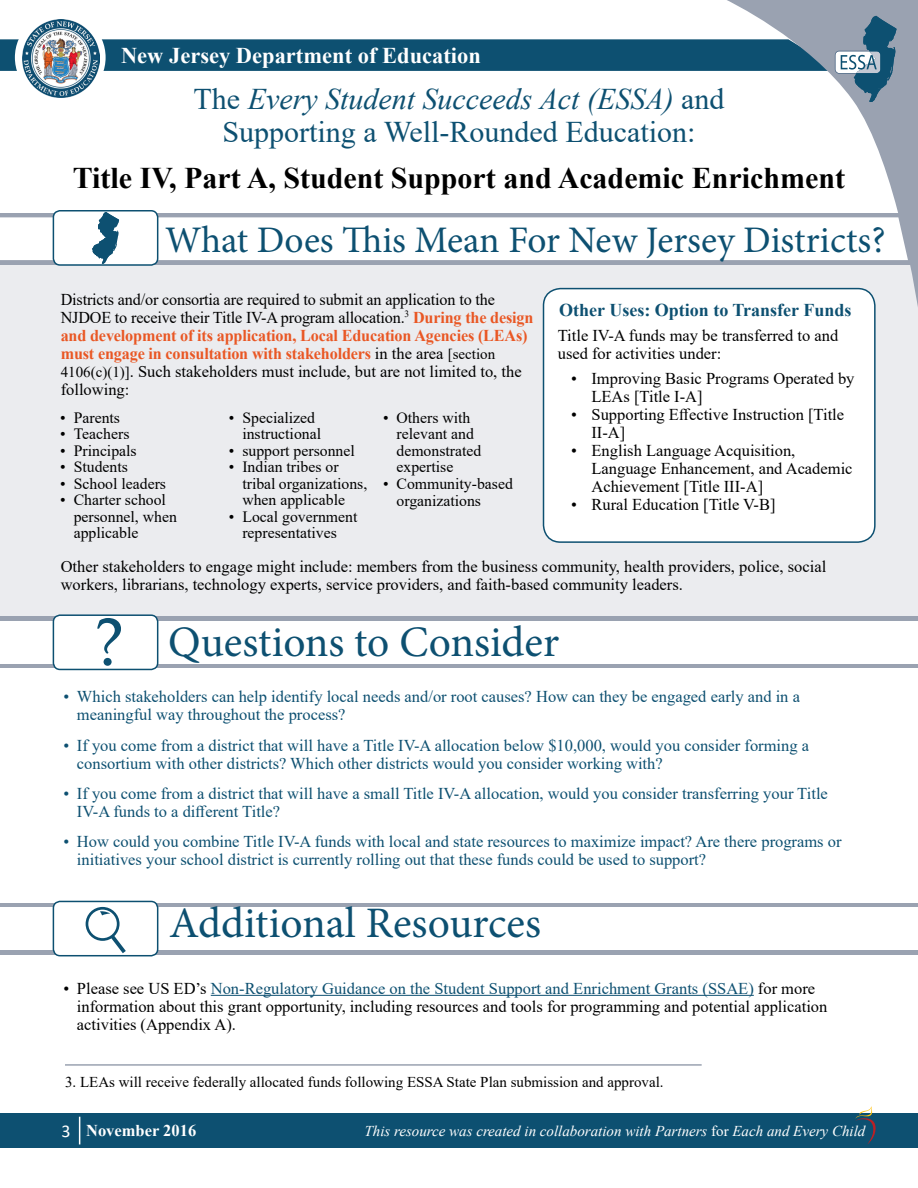
<style>
.page{position:relative;width:918px;height:1188px;background:#fff}
.page>*{position:absolute;margin:0;border:0;box-sizing:border-box;transform-origin:0 0}
.t1{font:43.5px "Minion Pro";color:#0d5071}
.t2{font:37.5px "Minion Pro";color:#0d5071}
.t3{font:30px/33px "Times New Roman";color:#0d5071;text-align:center}
.t4{font:700 30px "Times New Roman";color:#000}
.t5{font:700 22.5px "Times New Roman";color:#fff}
.t6{font:700 18px "Times New Roman";color:#0d5071}
.t7{font:16.5px/18px "Times New Roman";color:#000}
.t8{font:16.5px/18px "Times New Roman";color:#0d5071}
.t9{font:700 16.5px "Times New Roman";color:#fff}
.t10{font:15.75px/16.5px "Times New Roman";color:#000}
.t11{font:15px "Times New Roman";color:#000}
.t12{font:italic 15px "Times New Roman";color:#fff}
.s1{font-style:italic}
.s2{font-weight:700;color:#e95724}
.s3{font-size:15px}
.s4{color:#0d5071}
.s5{font-family:"Calibri";font-weight:400;font-size:18px}
.s6{font-style:normal}
</style>
<div class="page">
<div style="left:0;top:39px;width:727px;height:32px;background:#0d5071"></div>
<svg style="left:727px;top:0;width:191px;height:213px"></svg>
<svg style="left:835px;top:16px;width:62px;height:86px;background:#7692a5"></svg>
<div style="left:15px;top:12px;width:91px;height:91px;background:#fff;border-radius:50%"></div>
<div style="left:0;top:1114px;width:918px;height:34px;background:#0d5071"></div>
<svg style="left:79px;top:1117px;width:1px;height:27px"></svg>
<svg style="left:855px;top:1106px;width:21px;height:39px"></svg>
<img style="left:22px;top:20px;width:77px;height:77px">
<hr style="left:211px;top:995px;width:543px;height:1px;background:#0d5071">
<div style="left:0;top:260px;width:918px;height:382px;background:#ebecef"></div>
<div style="left:0;top:617px;width:918px;height:51px;background:#9aa2b1"></div>
<div style="left:0;top:903px;width:918px;height:51px;background:#9aa2b1"></div>
<div style="left:0;top:621px;width:918px;height:43px;background:#fff"></div>
<div style="left:0;top:907px;width:918px;height:43px;background:#fff"></div>
<div style="left:53px;top:210px;width:105px;height:56px;border:2px solid #0d5071;border-radius:7px"></div>
<div style="left:53px;top:615px;width:105px;height:54px;background:#fff;border-radius:7px"></div>
<div style="left:53px;top:614px;width:105px;height:56px;border:2px solid #0d5071;border-radius:7px"></div>
<div style="left:53px;top:901px;width:105px;height:55px;background:#fff;border-radius:7px"></div>
<div style="left:53px;top:901px;width:105px;height:55px;border:2px solid #0d5071;border-radius:7px"></div>
<svg style="left:97px;top:618px;width:24px;height:48px"></svg>
<svg style="left:0;top:212px;width:908px;height:52px"></svg>
<div style="left:544px;top:289px;width:331px;height:253px;background:#fff;border-radius:17px"></div>
<div style="left:543px;top:288px;width:333px;height:255px;border:2px solid #0d5071;border-radius:17px"></div>
<svg style="left:86px;top:907px;width:40px;height:46px"></svg>
<hr style="left:65px;top:1064px;width:637px;height:2px;background:#9aa2b1">
<h3 class="t5" style="left:121px;top:39px;width:361px">New Jersey Department of Education</h3>
<h3 class="t3" style="left:194px;top:81px;width:532px">The <span class="s1">Every Student Succeeds Act (ESSA)</span> and<br>Supporting a Well-Rounded Education:</h3>
<h3 class="t4" style="left:73px;top:157px;width:774px">Title IV, Part A, Student Support and Academic Enrichment</h3>
<h2 class="t2" style="left:165px;top:214px;width:722px">What Does This Mean For New Jersey Districts?</h2>
<p class="t7" style="left:61px;top:290px;width:474px">Districts and/or consortia are required to submit an application to the NJDOE to receive their Title IV-A program allocation.<sup>3</sup> <span class="s2">During the design and development of its application, Local Education Agencies (LEAs) must engage in consultation with stakeholders</span> in the area <span class="s3">[section 4106(c)(1)]</span>. Such stakeholders must include, but are not limited to, the following:</p>
<p class="t6" style="left:559px;top:297px;width:294px">Other Uses: Option to Transfer Funds</p>
<p class="t7" style="left:558px;top:326px;width:282px">Title IV-A funds may be transferred to and used for activities under:</p>
<p class="t7" style="left:592px;top:369px;width:265px;text-indent:-20px">• Improving Basic Programs Operated by<br>LEAs [Title I-A]</p>
<p class="t7" style="left:592px;top:405px;width:254px;text-indent:-20px">• Supporting Effective Instruction [Title<br>II-A]</p>
<p class="t7" style="left:592px;top:441px;width:263px;text-indent:-20px">• English Language Acquisition,<br>Language Enhancement, and Academic<br>Achievement [Title III-A]</p>
<p class="t7" style="left:571px;top:495px;width:206px">• Rural Education [Title V-B]</p>
<p class="t10" style="left:242px;top:409px;width:80px;text-indent:-13px">• Specialized instructional</p>
<p class="t10" style="left:229px;top:442px;width:127px">• support personnel</p>
<p class="t10" style="left:242px;top:458px;width:126px;text-indent:-13px">• Indian tribes or tribal organizations, when applicable</p>
<p class="t10" style="left:229px;top:508px;width:130px;text-align:center">• Local government representatives</p>
<p class="t10" style="left:397px;top:409px;width:86px;text-indent:-13px">• Others with relevant and demonstrated expertise</p>
<p class="t10" style="left:397px;top:475px;width:118px;text-indent:-13px">• Community-based organizations</p>
<p class="t10" style="left:60px;top:409px;width:61px">• Parents</p>
<p class="t10" style="left:60px;top:425px;width:71px">• Teachers</p>
<p class="t10" style="left:60px;top:442px;width:78px">• Principals</p>
<p class="t10" style="left:60px;top:458px;width:69px">• Students</p>
<p class="t10" style="left:60px;top:475px;width:107px">• School leaders</p>
<p class="t10" style="left:74px;top:491px;width:105px;text-indent:-13px">• Charter school personnel, when applicable</p>
<p class="t7" style="left:61px;top:557px;width:767px">Other stakeholders to engage might include: members from the business community, health providers, police, social workers, librarians, technology experts, service providers, and faith-based community leaders.</p>
<h1 class="t1" style="left:168px;top:613px;width:393px">Questions to Consider</h1>
<p class="t8" style="left:77px;top:687px;width:725px;text-indent:-13px">• Which stakeholders can help identify local needs and/or root causes? How can they be engaged early and in a meaningful way throughout the process?</p>
<p class="t8" style="left:77px;top:736px;width:734px;text-indent:-13px">• If you come from a district that will have a Title IV-A allocation below $10,000, would you consider forming a consortium with other districts? Which other districts would you consider working with?</p>
<p class="t8" style="left:77px;top:784px;width:752px;text-indent:-13px">• If you come from a district that will have a small Title IV-A allocation, would you consider transferring your Title<br>IV-A funds to a different Title?</p>
<p class="t8" style="left:77px;top:832px;width:766px;text-indent:-13px">• How could you combine Title IV-A funds with local and state resources to maximize impact? Are there programs or initiatives your school district is currently rolling out that these funds could be used to support?</p>
<h1 class="t1" style="left:169px;top:894px;width:373px">Additional Resources</h1>
<p class="t7" style="left:77px;top:978px;width:752px;text-indent:-13px">• Please see US ED’s <span class="s4">Non-Regulatory Guidance on the Student Support and Enrichment Grants (SSAE)</span> for more information about this grant opportunity, including resources and tools for programming and potential application activities (Appendix A).</p>
<p class="t11" style="left:65px;top:1071px;width:600px">3. LEAs will receive federally allocated funds following ESSA State Plan submission and approval.</p>
<p class="t9" style="left:62px;top:1118px;width:136px"><span class="s5">3</span> November 2016</p>
<p class="t12" style="left:365px;top:1120px;width:502px">This resource was created in collaboration with Partners <span class="s6">for</span> Each and Every Child</p>
</div>
